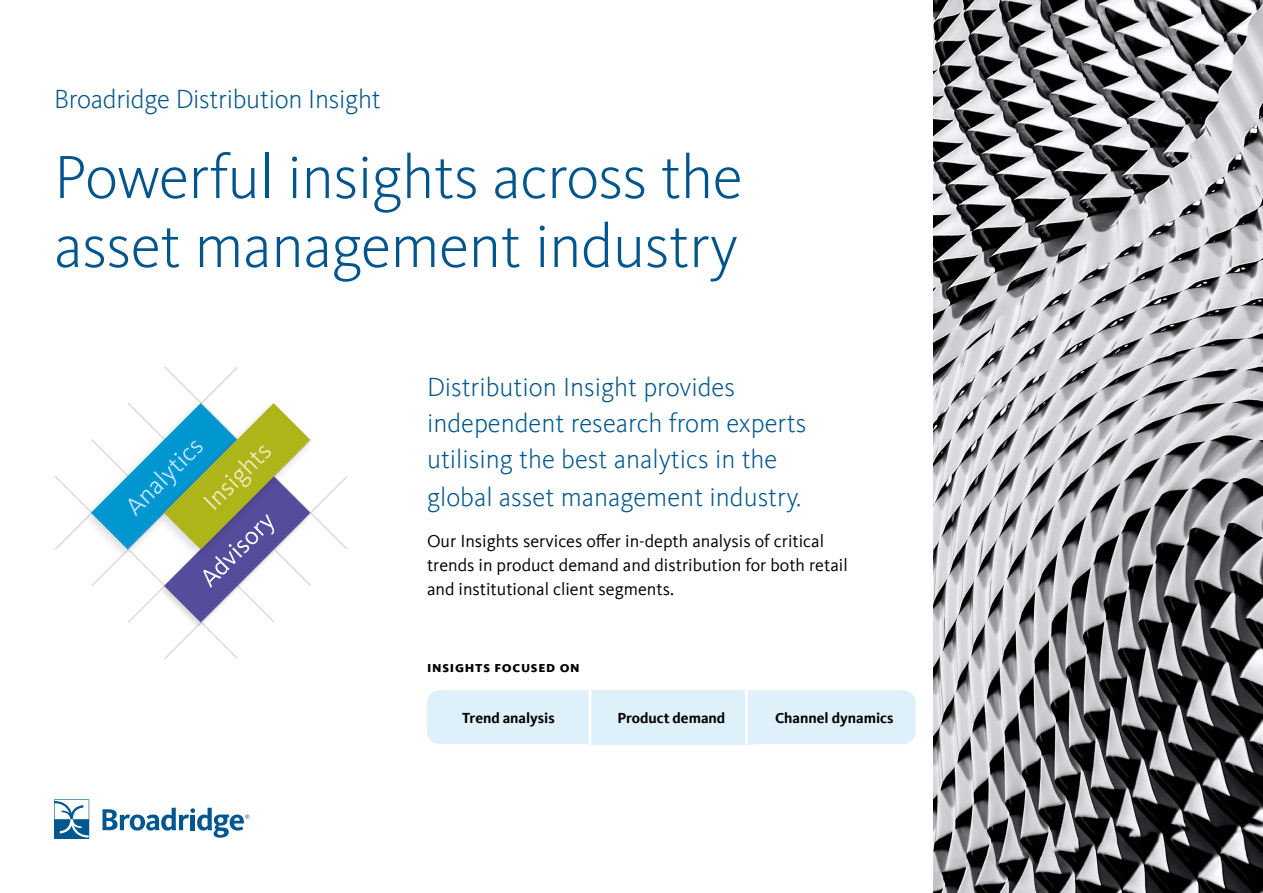
<style>
.page{position:relative;width:1263px;height:893px;background:#fff}
.page>*{position:absolute;margin:0;border:0;box-sizing:border-box;transform-origin:0 0}
.t1{font:300 63px/69px "Kievit Offc";letter-spacing:-.01em;color:#00558d}
.t2{font:300 27px/36.5px "Kievit Offc";color:#00558d}
.t3{font:18px/24px "Kievit Offc";color:#000}
.t4{font:700 15px "Kievit Offc";color:#000}
.t5{font:800 15px "Kievit Sc Offc";letter-spacing:.05em;color:#000}
</style>
<div class="page">
<svg style="left:102px;top:808px;width:147px;height:30px"></svg>
<svg style="left:54px;top:799px;width:35px;height:40px"></svg>
<img style="left:934px;top:0;width:329px;height:893px">
<div style="left:427px;top:690px;width:161px;height:54px;background:#def0fa"></div>
<div style="left:590px;top:690px;width:163px;height:54px;background:#def0fa"></div>
<div style="left:753px;top:690px;width:163px;height:54px;background:#def0fa"></div>
<svg style="left:55px;top:366px;width:292px;height:293px"></svg>
<div style="left:81px;top:399px;width:162px;height:162px;background:#fff"></div>
<div style="left:158px;top:476px;width:154px;height:154px;background:#fff"></div>
<div style="left:154px;top:399px;width:162px;height:162px;background:#fff"></div>
<svg style="left:91px;top:403px;width:219px;height:219px"></svg>
<hr style="left:588px;top:690px;width:3px;height:54px;background:#fff">
<hr style="left:745px;top:690px;width:3px;height:54px;background:#fff">
<p class="t2" style="left:54px;top:81px;width:328px">Broadridge Distribution Insight</p>
<h1 class="t1" style="left:54px;top:144px;width:690px">Powerful insights across the asset management industry</h1>
<p class="t2" style="left:427px;top:369px;width:381px">Distribution Insight provides independent research from experts utilising the best analytics in the global asset management industry.</p>
<p class="t3" style="left:427px;top:529px;width:422px">Our Insights services offer in-depth analysis of critical trends in product demand and distribution for both retail and institutional client segments.</p>
<p class="t5" style="left:427px;top:658px;width:154px">insights focused on</p>
<p class="t4" style="left:462px;top:709px;width:94px">Trend analysis</p>
<p class="t4" style="left:617px;top:709px;width:109px">Product demand</p>
<p class="t4" style="left:775px;top:709px;width:120px">Channel dynamics</p>
</div>
